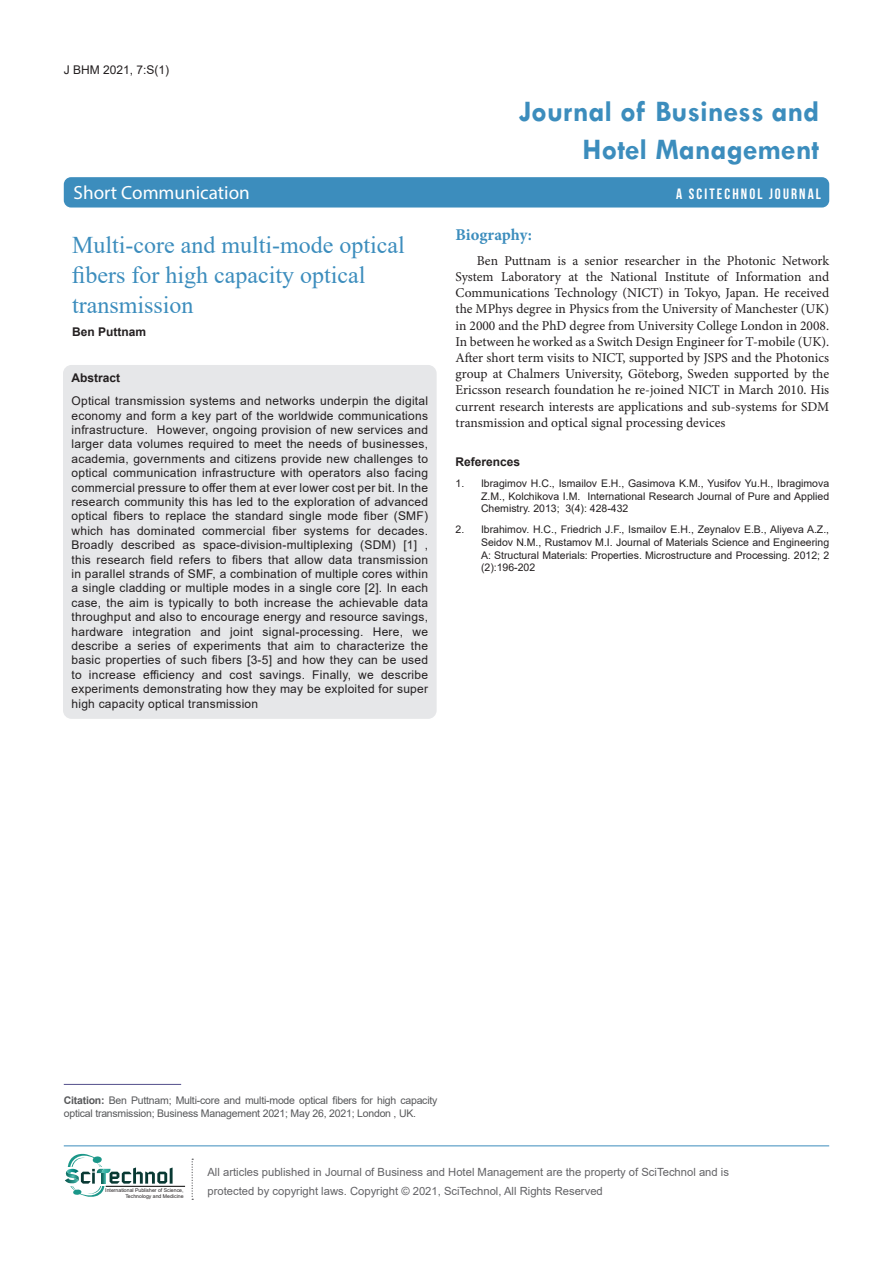
<style>
.page{position:relative;width:893px;height:1263px;background:#fff}
.page>*{position:absolute;margin:0;border:0;box-sizing:border-box;transform-origin:0 0}
.t1{font:700 30px/37.5px "Tw Cen";color:#3c8dbd;text-align:right}
.t2{font:24px/30px "Times New Roman";color:#3c8dbd}
.t3{font:19.2px "Myriad Pro";color:#fff}
.t4{font:700 16.5px "Minion Pro";color:#3c8dbd}
.t5{font:15px "Bebas Neue";letter-spacing:.14em;color:#fff}
.List_Paragraph{font:13.5px/16.2px "Minion Pro";color:#231f20;text-align:justify}
.t6{font:12px/14.4px "Arial";letter-spacing:.02em;color:#231f20;text-align:justify}
.t7{font:700 12px "Arial";color:#231f20}
.t8{font:11.25px "Arial";color:#636366}
.t9{font:10.5px/12.6px "Arial";color:#231f20;text-align:justify}
.t10{font:10.5px/12.6px "Arial";letter-spacing:-.02em;color:#57585a}
.t11{font:5.1px "Arial";color:#231f20}
.s1{font-weight:700}
</style>
<div class="page">
<div style="left:64px;top:177px;width:765px;height:30px;background:#3c8dbd;border-radius:7px"></div>
<hr style="left:106px;top:1186px;width:79px;height:1px;background:#000">
<svg style="left:192px;top:1158px;width:1px;height:42px"></svg>
<svg style="left:65px;top:1154px;width:108px;height:43px"></svg>
<hr style="left:64px;top:1145px;width:765px;height:1px;background:#3c8dbd">
<hr style="left:64px;top:1084px;width:117px;height:1px;background:#534f8b">
<div style="left:63px;top:365px;width:374px;height:354px;background:#e6e7e9;border-radius:9px"></div>
<p class="t6" style="left:64px;top:62px;width:107px">J BHM 2021, 7:S(1)</p>
<h1 class="t1" style="left:519px;top:92px;width:302px">Journal of Business and<br>Hotel Management</h1>
<h3 class="t3" style="left:74px;top:180px;width:178px">Short Communication</h3>
<p class="t5" style="left:676px;top:186px;width:146px">A SCITECHNOL JOURNAL</p>
<p class="t2" style="left:72px;top:229px;width:334px">Multi-core and multi-mode optical fibers for high capacity optical transmission</p>
<p class="t7" style="left:72px;top:323px;width:76px">Ben Puttnam</p>
<p class="t7" style="left:72px;top:369px;width:50px">Abstract</p>
<p class="t6" style="left:72px;top:394px;width:358px">Optical transmission systems and networks underpin the digital economy and form a key part of the worldwide communications infrastructure. However, ongoing provision of new services and larger data volumes required to meet the needs of businesses, academia, governments and citizens provide new challenges to optical communication infrastructure with operators also facing commercial pressure to offer them at ever lower cost per bit. In the research community this has led to the exploration of advanced optical fibers to replace the standard single mode fiber (SMF) which has dominated commercial fiber systems for decades.<br>Broadly described as space-division-multiplexing (SDM) [1] , this research field refers to fibers that allow data transmission in parallel strands of SMF, a combination of multiple cores within a single cladding or multiple modes in a single core [2]. In each case, the aim is typically to both increase the achievable data throughput and also to encourage energy and resource savings, hardware integration and joint signal-processing. Here, we describe a series of experiments that aim to characterize the basic properties of such fibers [3-5] and how they can be used to increase efficiency and cost savings. Finally, we describe experiments demonstrating how they may be exploited for super high capacity optical transmission</p>
<p class="t4" style="left:455px;top:223px;width:78px">Biography:</p>
<p class="List_Paragraph" style="left:455px;top:252px;width:375px;text-indent:21px">Ben Puttnam is a senior researcher in the Photonic Network System Laboratory at the National Institute of Information and Communications Technology (NICT) in Tokyo, Japan. He received the MPhys degree in Physics from the University of Manchester (UK) in 2000 and the PhD degree from University College London in 2008.<br>In between he worked as a Switch Design Engineer for T-mobile (UK).<br>After short term visits to NICT, supported by JSPS and the Photonics group at Chalmers University, Göteborg, Sweden supported by the Ericsson research foundation he re-joined NICT in March 2010. His current research interests are applications and sub-systems for SDM transmission and optical signal processing devices</p>
<p class="t7" style="left:455px;top:453px;width:66px">References</p>
<p class="t9" style="left:481px;top:477px;width:350px;text-indent:-26px">1. Ibragimov H.C., Ismailov E.H., Gasimova K.M., Yusifov Yu.H., Ibragimova Z.M., Kolchikova I.M. International Research Journal of Pure and Applied Chemistry. 2013; 3(4): 428-432</p>
<p class="t9" style="left:481px;top:523px;width:350px;text-indent:-26px">2. Ibrahimov. H.C., Friedrich J.F., Ismailov E.H., Zeynalov E.B., Aliyeva A.Z., Seidov N.M., Rustamov M.I. Journal of Materials Science and Engineering A: Structural Materials: Properties. Microstructure and Processing. 2012; 2 (2):196-202</p>
<p class="t10" style="left:64px;top:1094px;width:375px"><span class="s1">Citation:</span> Ben Puttnam; Multi-core and multi-mode optical fibers for high capacity optical transmission; Business Management 2021; May 26, 2021; London , UK.</p>
<p class="t8" style="left:207px;top:1164px;width:523px">All articles published in Journal of Business and Hotel Management are the property of SciTechnol and is</p>
<p class="t11" style="left:105px;top:1187px;width:80px">International Publisher of Science,</p>
<p class="t8" style="left:207px;top:1183px;width:397px">protected by copyright laws. Copyright © 2021, SciTechnol, All Rights Reserved</p>
<p class="t11" style="left:125px;top:1193px;width:60px">Technology and Medicine</p>
</div>
